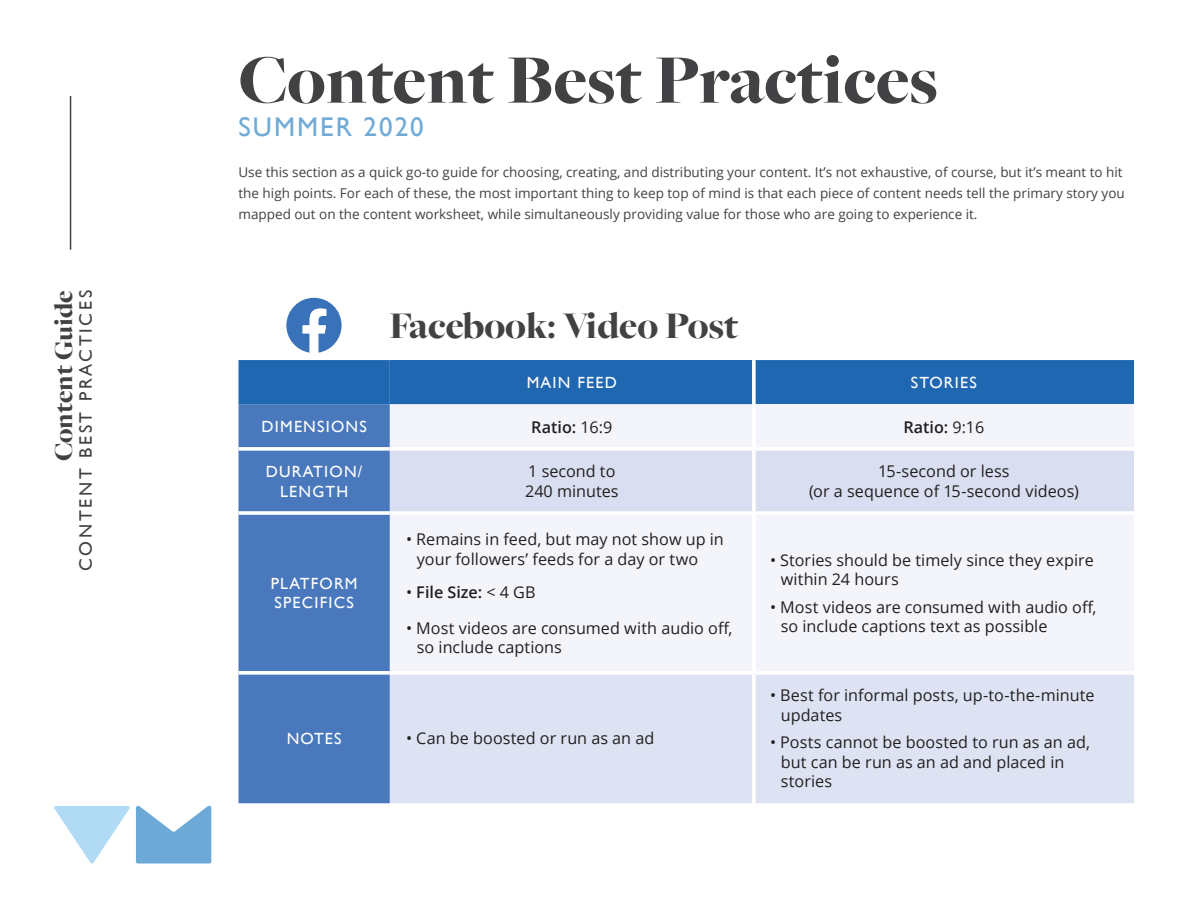
<style>
.page{position:relative;width:1188px;height:918px;background:#fff}
.page>*{position:absolute;margin:0;border:0;box-sizing:border-box;transform-origin:0 0}
.t1{font:900 72px "Freight Big Pro";color:#424143}
.t2{font:900 39px "Freight Big Pro";color:#424143}
.t3{font:900 27px "Freight Big Pro";color:#424143}
.t4{font:27px "Gill Sans";letter-spacing:.075em;color:#70aad6}
.sub_heading{font:18px "Gill Sans";letter-spacing:.15em;color:#424143}
.Paragraph_Style_1{font:16.2px/19.4px "Open Sans";color:#231f20}
.Paragraph_Style_2{font:16.2px/19.4px "Gill Sans";letter-spacing:.075em;color:#fff;text-align:center}
.Paragraph_Style_3{font:16.2px "Open Sans";color:#231f20}
.Paragraph_Style_1-2{font:600 16.2px "Open Sans";color:#231f20}
.Paragraph_Style_3-2{font:600 16.2px "Open Sans";color:#231f20}
.t5{font:13.5px/21px "Open Sans";color:#424143}
.s1{font-weight:400}
</style>
<div class="page">
<hr style="left:70px;top:96px;width:1px;height:154px;background:#424143">
<svg style="left:54px;top:806px;width:76px;height:58px"></svg>
<svg style="left:136px;top:806px;width:75px;height:58px"></svg>
<div style="left:238px;top:360px;width:896px;height:44px;background:#2067b2"></div>
<div style="left:390px;top:360px;width:364px;height:44px;background:#2067b2"></div>
<div style="left:238px;top:404px;width:152px;height:399px;background:#4978bc"></div>
<div style="left:390px;top:404px;width:744px;height:267px;background:#f3f5fa"></div>
<div style="left:390px;top:451px;width:744px;height:60px;background:#d9dff0"></div>
<div style="left:390px;top:675px;width:744px;height:128px;background:#dde3f2"></div>
<svg style="left:752px;top:360px;width:4px;height:44px"></svg>
<svg style="left:238px;top:447px;width:152px;height:4px"></svg>
<svg style="left:238px;top:511px;width:152px;height:4px"></svg>
<svg style="left:238px;top:671px;width:152px;height:4px"></svg>
<hr style="left:752px;top:404px;width:4px;height:43px;background:#fff">
<hr style="left:390px;top:447px;width:364px;height:4px;background:#fff">
<svg style="left:754px;top:447px;width:380px;height:4px"></svg>
<svg style="left:752px;top:451px;width:4px;height:60px"></svg>
<hr style="left:390px;top:511px;width:364px;height:4px;background:#fff">
<hr style="left:754px;top:511px;width:380px;height:4px;background:#fff">
<hr style="left:752px;top:515px;width:4px;height:156px;background:#fff">
<svg style="left:756px;top:674px;width:378px;height:1px"></svg>
<hr style="left:752px;top:675px;width:4px;height:128px;background:#fff">
<svg style="left:286px;top:298px;width:56px;height:55px"></svg>
<p class="t3" style="left:46px;top:461px;width:172px;rotate:-90deg">Content Guide</p>
<p class="sub_heading" style="left:75px;top:571px;width:282px;rotate:-90deg">CONTENT BEST PRACTICES</p>
<p class="t1" style="left:238px;top:32px;width:701px">Content Best Practices</p>
<p class="t4" style="left:238px;top:111px;width:187px">SUMMER 2020</p>
<p class="t5" style="left:238px;top:161px;width:888px">Use this section as a quick go-to guide for choosing, creating, and distributing your content. It’s not exhaustive, of course, but it’s meant to hit the high points. For each of these, the most important thing to keep top of mind is that each piece of content needs tell the primary story you mapped out on the content worksheet, while simultaneously providing value for those who are going to experience it.</p>
<p class="t2" style="left:389px;top:300px;width:351px">Facebook: Video Post</p>
<p class="Paragraph_Style_2" style="left:527px;top:373px;width:92px">MAIN FEED</p>
<p class="Paragraph_Style_2" style="left:911px;top:373px;width:68px">STORIES</p>
<p class="Paragraph_Style_2" style="left:262px;top:417px;width:107px">DIMENSIONS</p>
<p class="Paragraph_Style_1-2" style="left:531px;top:416px;width:83px">Ratio: <span class="s1">16:9</span></p>
<p class="Paragraph_Style_3-2" style="left:903px;top:416px;width:83px">Ratio: <span class="s1">9:16</span></p>
<p class="Paragraph_Style_2" style="left:266px;top:462px;width:98px">DURATION/<br>LENGTH</p>
<p class="Paragraph_Style_1" style="left:528px;top:461px;width:89px">1 second to</p>
<p class="Paragraph_Style_3" style="left:878px;top:460px;width:133px">15-second or less</p>
<p class="Paragraph_Style_3" style="left:809px;top:480px;width:271px">(or a sequence of 15-second videos)</p>
<p class="Paragraph_Style_1" style="left:525px;top:481px;width:95px">240 minutes</p>
<p class="Paragraph_Style_2" style="left:271px;top:574px;width:88px">PLATFORM</p>
<p class="Paragraph_Style_2" style="left:274px;top:593px;width:81px">SPECIFICS</p>
<p class="Paragraph_Style_1" style="left:417px;top:529px;width:309px;text-indent:-11px">• Remains in feed, but may not show up in your followers’ feeds for a day or two</p>
<p class="Paragraph_Style_1-2" style="left:406px;top:581px;width:131px"><span class="s1">•</span> File Size: <span class="s1">&lt; 4 GB</span></p>
<p class="Paragraph_Style_1" style="left:417px;top:618px;width:317px;text-indent:-11px">• Most videos are consumed with audio off, so include captions</p>
<p class="Paragraph_Style_2" style="left:287px;top:729px;width:57px">NOTES</p>
<p class="Paragraph_Style_1" style="left:406px;top:728px;width:250px">• Can be boosted or run as an ad</p>
<p class="Paragraph_Style_1" style="left:781px;top:550px;width:315px;text-indent:-11px">• Stories should be timely since they expire within 24 hours</p>
<p class="Paragraph_Style_1" style="left:781px;top:597px;width:317px;text-indent:-11px">• Most videos are consumed with audio off, so include captions text as possible</p>
<p class="Paragraph_Style_1" style="left:781px;top:685px;width:315px;text-indent:-11px">• Best for informal posts, up-to-the-minute updates</p>
<p class="Paragraph_Style_1" style="left:781px;top:732px;width:311px;text-indent:-11px">• Posts cannot be boosted to run as an ad, but can be run as an ad and placed in stories</p>
</div>
